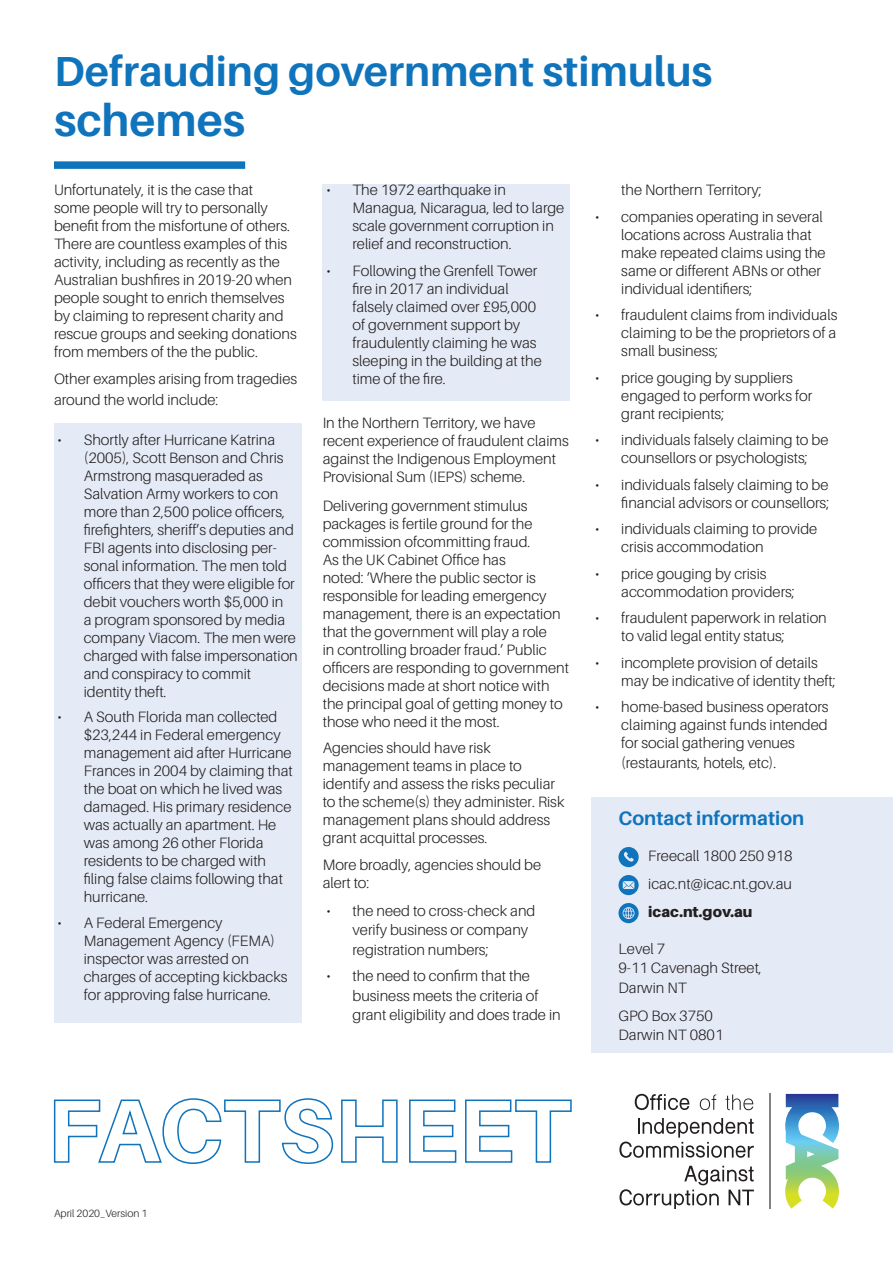
<style>
.page{position:relative;width:893px;height:1263px;background:#fff}
.page>*{position:absolute;margin:0;border:0;box-sizing:border-box;transform-origin:0 0}
.t1{font:700 45px "Aileron";color:#1074bc}
.t2{font:700 42px "Aileron";color:#1074bc}
.t3{font:700 19.5px "Aileron";color:#1074bc}
.t4{font:300 15px/18px "Aileron";color:#231f20}
.t5{font:900 15px "Aileron";color:#231f20}
.t6{font:300 10.5px "Aileron";color:#231f20}
</style>
<div class="page">
<svg style="left:53px;top:1098px;width:281px;height:66px"></svg>
<svg style="left:341px;top:1099px;width:57px;height:64px"></svg>
<svg style="left:409px;top:1099px;width:48px;height:64px"></svg>
<svg style="left:465px;top:1099px;width:107px;height:64px"></svg>
<hr style="left:769px;top:1093px;width:2px;height:115px;background:#808285">
<img style="left:785px;top:1094px;width:54px;height:114px">
<svg style="left:635px;top:1094px;width:54px;height:16px"></svg>
<svg style="left:700px;top:1094px;width:16px;height:16px"></svg>
<svg style="left:725px;top:1094px;width:28px;height:16px"></svg>
<svg style="left:619px;top:1118px;width:135px;height:40px"></svg>
<svg style="left:619px;top:1166px;width:135px;height:43px"></svg>
<div style="left:54px;top:161px;width:191px;height:8px;background:#1074bc"></div>
<div style="left:591px;top:797px;width:302px;height:255px;background:#e5ebf6"></div>
<svg style="left:618px;top:847px;width:21px;height:20px"></svg>
<svg style="left:618px;top:875px;width:21px;height:20px"></svg>
<svg style="left:618px;top:903px;width:21px;height:20px"></svg>
<div style="left:54px;top:423px;width:247px;height:600px;background:#e5ebf6"></div>
<div style="left:323px;top:184px;width:247px;height:216px;background:#e5ebf6"></div>
<h2 class="t2" style="left:54px;top:48px;width:660px">Defrauding government stimulus</h2>
<h1 class="t1" style="left:54px;top:95px;width:193px">schemes</h1>
<p class="t4" style="left:54px;top:181px;width:244px">Unfortunately, it is the case that<br>some people will try to personally benefit from the misfortune of others.<br>There are countless examples of this activity, including as recently as the Australian bushfires in 2019-20 when people sought to enrich themselves by claiming to represent charity and rescue groups and seeking donations from members of the the public.</p>
<p class="t4" style="left:54px;top:368px;width:245px;line-height:21px">Other examples arising from tragedies around the world include:</p>
<p class="t4" style="left:84px;top:431px;width:216px;text-indent:-26px">• Shortly after Hurricane Katrina (2005), Scott Benson and Chris<br>Armstrong masqueraded as<br>Salvation Army workers to con more than 2,500 police officers, firefighters, sheriff’s deputies and<br>FBI agents into disclosing per&shy;sonal information. The men told officers that they were eligible for debit vouchers worth $5,000 in<br>a program sponsored by media company Viacom. The men were charged with false impersonation and conspiracy to commit identity theft.</p>
<p class="t4" style="left:84px;top:708px;width:210px;text-indent:-26px">• A South Florida man collected $23,244 in Federal emergency management aid after Hurricane<br>Frances in 2004 by claiming that the boat on which he lived was damaged. His primary residence was actually an apartment. He was among 26 other Florida residents to be charged with filing false claims following that hurricane.</p>
<p class="t4" style="left:84px;top:914px;width:205px;text-indent:-26px">• A Federal Emergency<br>Management Agency (FEMA) inspector was arrested on charges of accepting kickbacks for approving false hurricane.</p>
<p class="t4" style="left:352px;top:181px;width:213px;text-indent:-26px">• The 1972 earthquake in<br>Managua, Nicaragua, led to large scale government corruption in relief and reconstruction.</p>
<p class="t4" style="left:352px;top:262px;width:191px;text-indent:-26px">• Following the Grenfell Tower fire in 2017 an individual falsely claimed over £95,000 of government support by fraudulently claiming he was sleeping in the building at the time of the fire.</p>
<p class="t4" style="left:323px;top:414px;width:248px">In the Northern Territory, we have recent experience of fraudulent claims against the Indigenous Employment Provisional Sum (IEPS) scheme.</p>
<p class="t4" style="left:323px;top:497px;width:248px">Delivering government stimulus packages is fertile ground for the commission ofcommitting fraud.<br>As the UK Cabinet Office has<br>noted: ‘Where the public sector is responsible for leading emergency management, there is an expectation that the government will play a role<br>in controlling broader fraud.’ Public officers are responding to government decisions made at short notice with the principal goal of getting money to those who need it the most.</p>
<p class="t4" style="left:323px;top:739px;width:243px">Agencies should have risk management teams in place to identify and assess the risks peculiar to the scheme(s) they administer. Risk management plans should address grant acquittal processes.</p>
<p class="t4" style="left:323px;top:856px;width:220px">More broadly, agencies should be alert to:</p>
<p class="t4" style="left:353px;top:901px;width:184px;line-height:19.5px;text-indent:-26px">• the need to cross-check and verify business or company registration numbers;</p>
<p class="t4" style="left:353px;top:966px;width:210px;line-height:19.5px;text-indent:-26px">• the need to confirm that the business meets the criteria of grant eligibility and does trade in</p>
<p class="t4" style="left:621px;top:181px;width:142px">the Northern Territory;</p>
<p class="t4" style="left:621px;top:208px;width:206px;text-indent:-26px">• companies operating in several locations across Australia that make repeated claims using the same or different ABNs or other individual identifiers;</p>
<p class="t4" style="left:621px;top:306px;width:218px;text-align:justify;text-indent:-26px">• fraudulent claims from individuals claiming to be the proprietors of a small business;</p>
<p class="t4" style="left:621px;top:369px;width:193px;text-indent:-26px">• price gouging by suppliers engaged to perform works for grant recipients;</p>
<p class="t4" style="left:595px;top:431px;width:235px;text-align:center">• individuals falsely claiming to be counsellors or psychologists;</p>
<p class="t4" style="left:595px;top:476px;width:236px;text-align:right">• individuals falsely claiming to be financial advisors or counsellors;</p>
<p class="t4" style="left:621px;top:520px;width:198px;text-indent:-26px">• individuals claiming to provide crisis accommodation</p>
<p class="t4" style="left:621px;top:565px;width:175px;text-indent:-26px">• price gouging by crisis accommodation providers;</p>
<p class="t4" style="left:621px;top:609px;width:207px;text-indent:-26px">• fraudulent paperwork in relation to valid legal entity status;</p>
<p class="t4" style="left:621px;top:654px;width:216px;text-indent:-26px">• incomplete provision of details may be indicative of identity theft;</p>
<p class="t4" style="left:621px;top:698px;width:209px;text-align:justify;text-indent:-26px">• home-based business operators claiming against funds intended for social gathering venues</p>
<p class="t4" style="left:621px;top:754px;width:157px">(restaurants, hotels, etc).</p>
<h3 class="t3" style="left:618px;top:807px;width:187px">Contact information</h3>
<p class="t4" style="left:648px;top:842px;width:146px;line-height:28px">Freecall 1800 250 918 icac.nt@icac.nt.gov.au</p>
<p class="t5" style="left:648px;top:903px;width:106px">icac.nt.gov.au</p>
<p class="t4" style="left:618px;top:939px;width:145px;line-height:19.5px">Level 7<br>9-11 Cavenagh Street,<br>Darwin NT</p>
<p class="t4" style="left:618px;top:1006px;width:106px;line-height:19.5px">GPO Box 3750<br>Darwin NT 0801</p>
<p class="t6" style="left:54px;top:1208px;width:95px">April 2020_Version 1</p>
</div>
